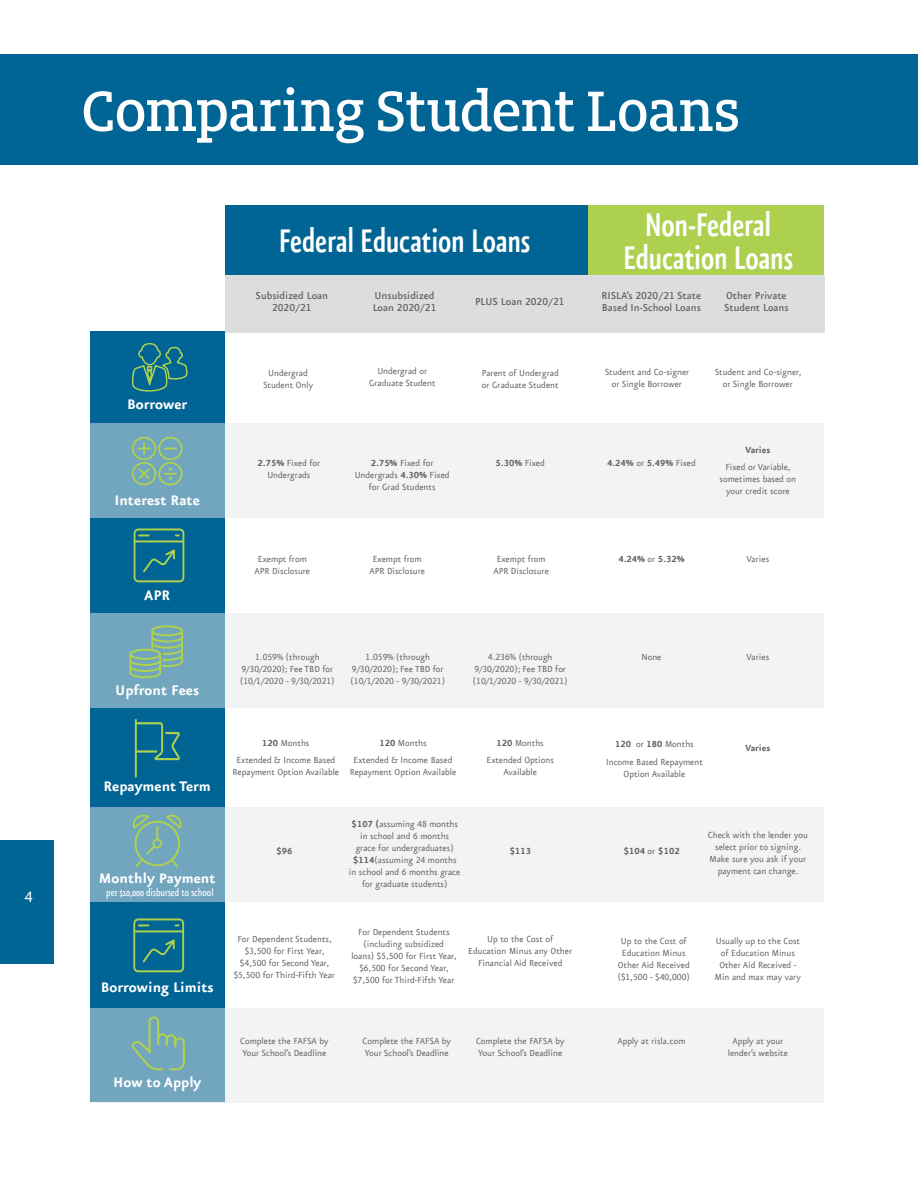
<style>
.page{position:relative;width:918px;height:1188px;background:#fff}
.page>*{position:absolute;margin:0;border:0;box-sizing:border-box;transform-origin:0 0}
.t1{font:500 63px "Milo Slab Pro";letter-spacing:-.01em;color:#fff}
.t2{font:500 39px "Eureka Sans Cond";letter-spacing:-.01em;color:#fff}
.t3{font:18px "Eureka Sans Regular Caps";color:#fff}
.Checkboxes{font:700 16.5px "Eureka Sans";color:#fff}
.Checkboxes-2{font:12.75px "Eureka Sans Cond";color:#fff;scale:1.06 1}
.Checkboxes-3{font:500 12px/12px "Eureka Sans";color:#636366}
.Checkboxes-4{font:10.5px/12px "Eureka Sans";color:#636366;text-align:center}
.Checkboxes-5{font:10.5px/12px "Eureka Sans Regular Caps";color:#636366;text-align:center}
.Checkboxes-6{font:10.5px "Eureka Sans Bold Caps";color:#636366}
.Checkboxes-7{font:700 10.5px "Eureka Sans";color:#636366}
.s1{font-family:"Eureka Sans Medium Caps";font-weight:400}
.s2{font-family:"Eureka Sans Bold Caps"}
.s3{font-family:"Eureka Sans"}
.s4{font-family:"Eureka Sans Regular Caps"}
</style>
<div class="page">
<div style="left:0;top:841px;width:54px;height:123px;background:#006494"></div>
<div style="left:587px;top:205px;width:237px;height:70px;background:#add14f"></div>
<div style="left:90px;top:331px;width:135px;height:771px;background:#006494"></div>
<svg style="left:90px;top:613px;width:734px;height:94px;fill:#f2f3f4"></svg>
<svg style="left:90px;top:807px;width:734px;height:94px;fill:#f2f3f4"></svg>
<svg style="left:90px;top:1009px;width:734px;height:94px;fill:#f2f3f4"></svg>
<svg style="left:90px;top:424px;width:734px;height:94px;fill:#f2f3f4"></svg>
<div style="left:225px;top:205px;width:362px;height:70px;background:#006494"></div>
<svg style="left:133px;top:918px;width:51px;height:54px"></svg>
<svg style="left:129px;top:625px;width:54px;height:53px;background:#83b19d"></svg>
<svg style="left:132px;top:437px;width:51px;height:48px;background:#81b09f"></svg>
<svg style="left:135px;top:719px;width:45px;height:59px"></svg>
<svg style="left:131px;top:1016px;width:54px;height:54px;background:#7babac"></svg>
<div style="left:225px;top:275px;width:599px;height:58px;background:#dcdddf"></div>
<svg style="left:132px;top:815px;width:52px;height:52px;background:#7dada7"></svg>
<svg style="left:134px;top:528px;width:50px;height:54px"></svg>
<svg style="left:131px;top:343px;width:57px;height:49px"></svg>
<div style="left:0;top:54px;width:918px;height:110px;background:#006494"></div>
<h3 class="t3" style="left:24px;top:888px;width:10px">4</h3>
<p class="t1" style="left:81px;top:72px;width:660px">Comparing Student Loans</p>
<p class="t2" style="left:279px;top:224px;width:253px">Federal Education Loans</p>
<p class="Checkboxes-3" style="left:256px;top:289px;width:74px;text-align:center">Subsidized Loan<br><span class="s1">2020/21</span></p>
<p class="Checkboxes-3" style="left:373px;top:289px;width:65px">Unsubsidized<br>Loan <span class="s1">2020/21</span></p>
<p class="Checkboxes-3" style="left:475px;top:295px;width:91px">PLUS Loan <span class="s1">2020/21</span></p>
<p class="t2" style="left:645px;top:208px;width:128px">Non-Federal</p>
<p class="t2" style="left:623px;top:240px;width:172px">Education Loans</p>
<p class="Checkboxes-3" style="left:602px;top:289px;width:101px">RISLA’s <span class="s1">2020/21</span> State<br>Based In-School Loans</p>
<p class="Checkboxes-3" style="left:724px;top:289px;width:66px">Other Private<br>Student Loans</p>
<p class="Checkboxes" style="left:127px;top:396px;width:62px">Borrower</p>
<p class="Checkboxes" style="left:114px;top:491px;width:87px">Interest Rate</p>
<p class="Checkboxes" style="left:144px;top:586px;width:28px">APR</p>
<p class="Checkboxes-4" style="left:263px;top:367px;width:52px">Undergrad<br>Student Only</p>
<p class="Checkboxes-4" style="left:369px;top:366px;width:68px">Undergrad or<br>Graduate Student</p>
<p class="Checkboxes-4" style="left:482px;top:367px;width:79px;text-align:left">Parent of Undergrad or Graduate Student</p>
<p class="Checkboxes-4" style="left:258px;top:458px;width:64px"><span class="s2">2.75%</span> Fixed for<br>Undergrads</p>
<p class="Checkboxes-4" style="left:355px;top:458px;width:96px"><span class="s2">2.75%</span> Fixed for<br>Undergrads <span class="s2">4.30%</span> Fixed for Grad Students</p>
<p class="Checkboxes-6" style="left:496px;top:458px;width:51px">5.30% <span class="s3">Fixed</span></p>
<p class="Checkboxes-4" style="left:605px;top:367px;width:86px">Student and Co-signer or Single Borrower</p>
<p class="Checkboxes-4" style="left:715px;top:367px;width:88px">Student and Co-signer, or Single Borrower</p>
<p class="Checkboxes-6" style="left:607px;top:458px;width:90px">4.24% <span class="s3">or</span> 5.49% <span class="s3">Fixed</span></p>
<p class="Checkboxes-7" style="left:745px;top:444px;width:26px">Varies</p>
<p class="Checkboxes-4" style="left:720px;top:462px;width:78px">Fixed or Variable, sometimes based on your credit score</p>
<p class="Checkboxes-4" style="left:258px;top:554px;width:51px">Exempt from</p>
<p class="Checkboxes-6" style="left:618px;top:554px;width:68px">4.24% <span class="s3">or</span> 5.32%</p>
<p class="Checkboxes-4" style="left:747px;top:554px;width:24px">Varies</p>
<p class="Checkboxes-4" style="left:255px;top:566px;width:57px">APR Disclosure</p>
<p class="Checkboxes-4" style="left:369px;top:554px;width:57px">Exempt from<br>APR Disclosure</p>
<p class="Checkboxes-4" style="left:493px;top:554px;width:57px">Exempt from<br>APR Disclosure</p>
<p class="Checkboxes" style="left:115px;top:682px;width:86px">Upfront Fees</p>
<p class="Checkboxes" style="left:104px;top:777px;width:109px">Repayment Term</p>
<p class="Checkboxes" style="left:99px;top:870px;width:118px">Monthly Payment</p>
<p class="Checkboxes-2" style="left:106px;top:887px;width:103px">per $10,000 disbursed to school</p>
<p class="Checkboxes" style="left:101px;top:979px;width:114px">Borrowing Limits</p>
<p class="Checkboxes" style="left:113px;top:1074px;width:90px">How to Apply</p>
<p class="Checkboxes-4" style="left:255px;top:652px;width:66px"><span class="s4">1.059%</span> (through</p>
<p class="Checkboxes-4" style="left:641px;top:652px;width:22px">None</p>
<p class="Checkboxes-4" style="left:747px;top:652px;width:24px">Varies</p>
<p class="Checkboxes-5" style="left:240px;top:664px;width:96px;text-align:left">9/30/2020<span class="s3">)</span>; <span class="s3">Fee TBD for (</span>10/1/2020 - 9/30/2021<span class="s3">)</span></p>
<p class="Checkboxes-5" style="left:351px;top:652px;width:96px">1.059% <span class="s3">(through<br></span>9/30/2020<span class="s3">)</span>; <span class="s3">Fee TBD for </span>(10/1/2020 - 9/30/2021)</p>
<p class="Checkboxes-5" style="left:473px;top:652px;width:96px">4.236% (<span class="s3">through<br></span>9/30/2020)<span class="s3">; Fee TBD for </span>(10/1/2020 - 9/30/2021)</p>
<p class="Checkboxes-4" style="left:262px;top:737px;width:49px"><span class="s2">120</span> Months</p>
<p class="Checkboxes-4" style="left:233px;top:754px;width:108px">Extended &amp; Income Based<br>Repayment Option Available</p>
<p class="Checkboxes-4" style="left:379px;top:737px;width:49px"><span class="s2">120</span> Months</p>
<p class="Checkboxes-4" style="left:350px;top:754px;width:108px">Extended &amp; Income Based<br>Repayment Option Available</p>
<p class="Checkboxes-4" style="left:497px;top:737px;width:49px"><span class="s2">120</span> Months</p>
<p class="Checkboxes-4" style="left:487px;top:754px;width:69px">Extended Options<br>Available</p>
<p class="Checkboxes-4" style="left:615px;top:739px;width:80px"><span class="s2">120</span> or <span class="s2">180</span> Months</p>
<p class="Checkboxes-4" style="left:606px;top:756px;width:98px">Income Based Repayment<br>Option Available</p>
<p class="Checkboxes-7" style="left:745px;top:742px;width:26px">Varies</p>
<p class="Checkboxes-4" style="left:349px;top:819px;width:113px"><span class="s2">$107 (</span>assuming <span class="s4">48</span> months in school and <span class="s4">6</span> months grace for undergraduates) <span class="s2">$114</span>(assuming <span class="s4">24</span> months in school and <span class="s4">6</span> months grace for graduate students)</p>
<p class="Checkboxes-6" style="left:276px;top:846px;width:18px">$96</p>
<p class="Checkboxes-6" style="left:623px;top:846px;width:58px">$104 <span class="s3">or</span> $102</p>
<p class="Checkboxes-6" style="left:509px;top:846px;width:23px">$113</p>
<p class="Checkboxes-4" style="left:708px;top:829px;width:102px">Check with the lender you select prior to signing.<br>Make sure you ask if your payment can change.</p>
<p class="Checkboxes-4" style="left:234px;top:934px;width:103px">For Dependent Students, <span class="s4">$3,500</span> for First Year, <span class="s4">$4,500</span> for Second Year, <span class="s4">$5,500</span> for Third-Fifth Year</p>
<p class="Checkboxes-4" style="left:351px;top:926px;width:107px">For Dependent Students (including subsidized loans) <span class="s4">$5,500</span> for First Year, <span class="s4">$6,500</span> for Second Year, <span class="s4">$7,500</span> for Third-Fifth Year</p>
<p class="Checkboxes-4" style="left:468px;top:934px;width:105px">Up to the Cost of<br>Education Minus any Other<br>Financial Aid Received</p>
<p class="Checkboxes-4" style="left:618px;top:935px;width:74px">Up to the Cost of<br>Education Minus<br>Other Aid Received (<span class="s4">$1,500 - $40,000</span>)</p>
<p class="Checkboxes-4" style="left:715px;top:935px;width:88px">Usually up to the Cost of Education Minus<br>Other Aid Received -<br>Min and max may vary</p>
<p class="Checkboxes-4" style="left:240px;top:1036px;width:90px;text-align:left">Complete the FAFSA by<br>Your School’s Deadline</p>
<p class="Checkboxes-4" style="left:363px;top:1036px;width:90px;text-align:left">Complete the FAFSA by<br>Your School’s Deadline</p>
<p class="Checkboxes-4" style="left:476px;top:1036px;width:90px;text-align:left">Complete the FAFSA by<br>Your School’s Deadline</p>
<p class="Checkboxes-4" style="left:617px;top:1036px;width:70px">Apply at risla.com</p>
<p class="Checkboxes-4" style="left:728px;top:1036px;width:62px">Apply at your lender’s website</p>
</div>
